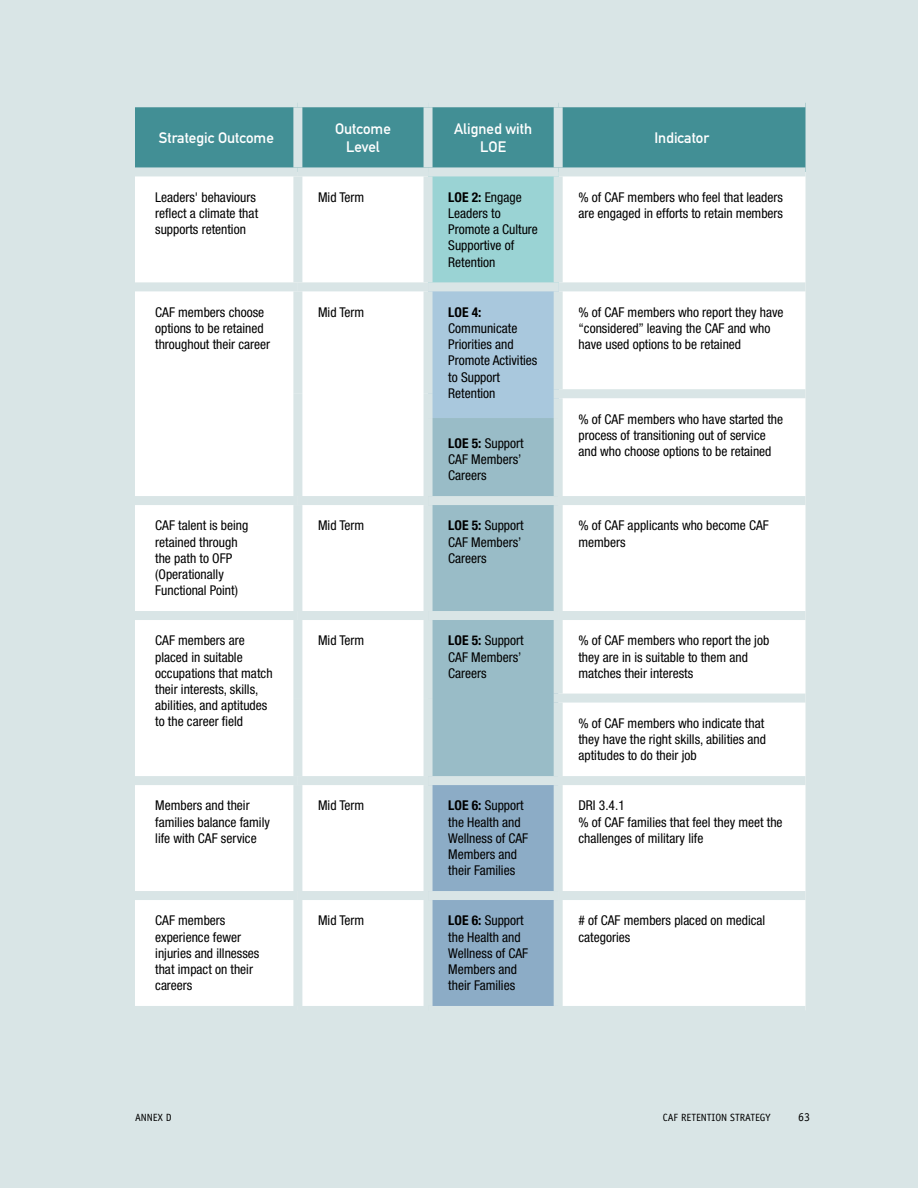
<style>
.page{position:relative;width:918px;height:1188px;background:#d9e5e6}
.page>*{position:absolute;margin:0;border:0;box-sizing:border-box;transform-origin:0 0}
.t1{font:15px/18px "DIN Mittelschrift Std";color:#fff;text-align:center}
.Table{font:condensed 13.5px/16.2px "Helvetica Neue LT Std";color:#000}
.Table_LOE_Annex_D{font:condensed 13.5px/16.2px "Helvetica Neue LT Std";color:#000}
.t2{font:12px "Officina Sans Std";color:#000}
.t3{font:10.5px "Officina Sans Std";color:#000}
.s1{font-weight:700}
</style>
<div class="page">
<div style="left:135px;top:107px;width:671px;height:60px;background:#428f95"></div>
<div style="left:135px;top:176px;width:671px;height:830px;background:#fff"></div>
<div style="left:428px;top:172px;width:130px;height:115px;background:#9ad3d4"></div>
<div style="left:428px;top:287px;width:130px;height:131px;background:#a9c8dd"></div>
<div style="left:433px;top:418px;width:121px;height:358px;background:#99bcc7"></div>
<div style="left:433px;top:785px;width:121px;height:221px;background:#8cacc6"></div>
<div style="left:554px;top:389px;width:252px;height:9px;background:#d9e5e6"></div>
<div style="left:135px;top:496px;width:163px;height:9px;background:#d9e5e6"></div>
<div style="left:298px;top:496px;width:130px;height:9px;background:#d9e5e6"></div>
<div style="left:558px;top:496px;width:248px;height:9px;background:#d9e5e6"></div>
<div style="left:558px;top:611px;width:248px;height:9px;background:#d9e5e6"></div>
<div style="left:554px;top:694px;width:252px;height:9px;background:#d9e5e6"></div>
<div style="left:558px;top:776px;width:248px;height:9px;background:#d9e5e6"></div>
<div style="left:135px;top:891px;width:163px;height:9px;background:#d9e5e6"></div>
<div style="left:298px;top:891px;width:130px;height:9px;background:#d9e5e6"></div>
<div style="left:428px;top:891px;width:130px;height:9px;background:#d9e5e6"></div>
<div style="left:558px;top:891px;width:248px;height:9px;background:#d9e5e6"></div>
<div style="left:428px;top:167px;width:130px;height:9px;background:#d9e5e6"></div>
<div style="left:293px;top:107px;width:9px;height:60px;background:#d9e5e6"></div>
<div style="left:424px;top:107px;width:9px;height:60px;background:#d9e5e6"></div>
<div style="left:554px;top:107px;width:9px;height:60px;background:#d9e5e6"></div>
<div style="left:554px;top:176px;width:9px;height:106px;background:#d9e5e6"></div>
<div style="left:428px;top:282px;width:130px;height:9px;background:#d9e5e6"></div>
<div style="left:428px;top:496px;width:130px;height:9px;background:#d9e5e6"></div>
<div style="left:554px;top:505px;width:9px;height:106px;background:#d9e5e6"></div>
<div style="left:554px;top:785px;width:9px;height:106px;background:#d9e5e6"></div>
<div style="left:554px;top:900px;width:9px;height:106px;background:#d9e5e6"></div>
<div style="left:298px;top:611px;width:130px;height:9px;background:#d9e5e6"></div>
<div style="left:298px;top:776px;width:130px;height:9px;background:#d9e5e6"></div>
<div style="left:428px;top:611px;width:130px;height:9px;background:#d9e5e6"></div>
<div style="left:554px;top:620px;width:9px;height:74px;background:#d9e5e6"></div>
<div style="left:554px;top:703px;width:9px;height:73px;background:#d9e5e6"></div>
<div style="left:428px;top:776px;width:130px;height:9px;background:#d9e5e6"></div>
<div style="left:135px;top:611px;width:163px;height:9px;background:#d9e5e6"></div>
<div style="left:135px;top:776px;width:163px;height:9px;background:#d9e5e6"></div>
<div style="left:558px;top:282px;width:248px;height:9px;background:#d9e5e6"></div>
<div style="left:554px;top:291px;width:9px;height:98px;background:#d9e5e6"></div>
<div style="left:554px;top:398px;width:9px;height:20px;background:#d9e5e6"></div>
<div style="left:554px;top:418px;width:9px;height:78px;background:#d9e5e6"></div>
<div style="left:298px;top:282px;width:130px;height:9px;background:#d9e5e6"></div>
<div style="left:135px;top:282px;width:163px;height:9px;background:#d9e5e6"></div>
<div style="left:293px;top:176px;width:9px;height:106px;background:#d9e5e6"></div>
<div style="left:424px;top:176px;width:9px;height:106px;background:#d9e5e6"></div>
<div style="left:293px;top:291px;width:9px;height:103px;background:#d9e5e6"></div>
<div style="left:424px;top:291px;width:9px;height:103px;background:#d9e5e6"></div>
<div style="left:293px;top:394px;width:9px;height:24px;background:#d9e5e6"></div>
<div style="left:424px;top:394px;width:9px;height:24px;background:#d9e5e6"></div>
<div style="left:293px;top:418px;width:9px;height:78px;background:#d9e5e6"></div>
<div style="left:424px;top:418px;width:9px;height:78px;background:#d9e5e6"></div>
<div style="left:293px;top:505px;width:9px;height:106px;background:#d9e5e6"></div>
<div style="left:424px;top:505px;width:9px;height:106px;background:#d9e5e6"></div>
<div style="left:293px;top:620px;width:9px;height:78px;background:#d9e5e6"></div>
<div style="left:424px;top:620px;width:9px;height:78px;background:#d9e5e6"></div>
<div style="left:293px;top:698px;width:9px;height:78px;background:#d9e5e6"></div>
<div style="left:424px;top:698px;width:9px;height:78px;background:#d9e5e6"></div>
<div style="left:293px;top:785px;width:9px;height:106px;background:#d9e5e6"></div>
<div style="left:424px;top:785px;width:9px;height:106px;background:#d9e5e6"></div>
<div style="left:293px;top:900px;width:9px;height:106px;background:#d9e5e6"></div>
<div style="left:424px;top:900px;width:9px;height:106px;background:#d9e5e6"></div>
<p class="t1" style="left:159px;top:129px;width:116px">Strategic Outcome</p>
<p class="t1" style="left:335px;top:120px;width:57px">Outcome<br>Level</p>
<p class="t1" style="left:454px;top:120px;width:79px">Aligned with<br>LOE</p>
<p class="t1" style="left:654px;top:129px;width:56px">Indicator</p>
<p class="Table" style="left:155px;top:189px;width:104px">Leaders' behaviours reflect a climate that supports retention</p>
<p class="Table" style="left:318px;top:189px;width:48px">Mid Term</p>
<p class="Table_LOE_Annex_D" style="left:448px;top:189px;width:91px"><span class="s1">LOE 2:</span> Engage<br>Leaders to<br>Promote a Culture<br>Supportive of<br>Retention</p>
<p class="Table" style="left:578px;top:189px;width:206px">% of CAF members who feel that leaders are engaged in efforts to retain members</p>
<p class="Table" style="left:155px;top:304px;width:116px">CAF members choose options to be retained throughout their career</p>
<p class="Table" style="left:318px;top:304px;width:48px">Mid Term</p>
<p class="Table_LOE_Annex_D" style="left:448px;top:304px;width:91px"><span class="s1">LOE 4:<br></span>Communicate<br>Priorities and<br>Promote Activities to Support<br>Retention</p>
<p class="Table" style="left:578px;top:304px;width:207px">% of CAF members who report they have “considered” leaving the CAF and who have used options to be retained</p>
<p class="Table" style="left:578px;top:411px;width:206px">% of CAF members who have started the process of transitioning out of service and who choose options to be retained</p>
<p class="Table_LOE_Annex_D" style="left:448px;top:435px;width:77px"><span class="s1">LOE 5:</span> Support<br>CAF Members’<br>Careers</p>
<p class="Table" style="left:155px;top:518px;width:95px">CAF talent is being retained through the path to OFP (Operationally<br>Functional Point)</p>
<p class="Table" style="left:318px;top:518px;width:48px">Mid Term</p>
<p class="Table_LOE_Annex_D" style="left:448px;top:518px;width:77px"><span class="s1">LOE 5:</span> Support<br>CAF Members’<br>Careers</p>
<p class="Table" style="left:578px;top:518px;width:192px">% of CAF applicants who become CAF members</p>
<p class="Table" style="left:155px;top:632px;width:119px">CAF members are placed in suitable occupations that match their interests, skills, abilities, and aptitudes to the career field</p>
<p class="Table" style="left:318px;top:632px;width:48px">Mid Term</p>
<p class="Table_LOE_Annex_D" style="left:448px;top:632px;width:77px"><span class="s1">LOE 5:</span> Support<br>CAF Members’<br>Careers</p>
<p class="Table" style="left:578px;top:632px;width:192px">% of CAF members who report the job they are in is suitable to them and matches their interests</p>
<p class="Table" style="left:578px;top:715px;width:189px">% of CAF members who indicate that they have the right skills, abilities and aptitudes to do their job</p>
<p class="Table" style="left:155px;top:798px;width:116px">Members and their families balance family life with CAF service</p>
<p class="Table" style="left:318px;top:798px;width:48px">Mid Term</p>
<p class="Table_LOE_Annex_D" style="left:448px;top:798px;width:81px"><span class="s1">LOE 6:</span> Support the Health and<br>Wellness of CAF<br>Members and their Families</p>
<p class="Table" style="left:578px;top:798px;width:206px">DRI 3.4.1<br>% of CAF families that feel they meet the challenges of military life</p>
<p class="Table" style="left:155px;top:912px;width:106px">CAF members experience fewer injuries and illnesses that impact on their careers</p>
<p class="Table" style="left:318px;top:912px;width:48px">Mid Term</p>
<p class="Table_LOE_Annex_D" style="left:448px;top:912px;width:81px"><span class="s1">LOE 6:</span> Support the Health and<br>Wellness of CAF<br>Members and their Families</p>
<p class="Table" style="left:578px;top:912px;width:188px"># of CAF members placed on medical categories</p>
<p class="t3" style="left:135px;top:1111px;width:38px">ANNEX D</p>
<p class="t3" style="left:663px;top:1111px;width:109px">CAF RETENTION STRATEGY</p>
<p class="t2" style="left:798px;top:1109px;width:13px">63</p>
</div>
